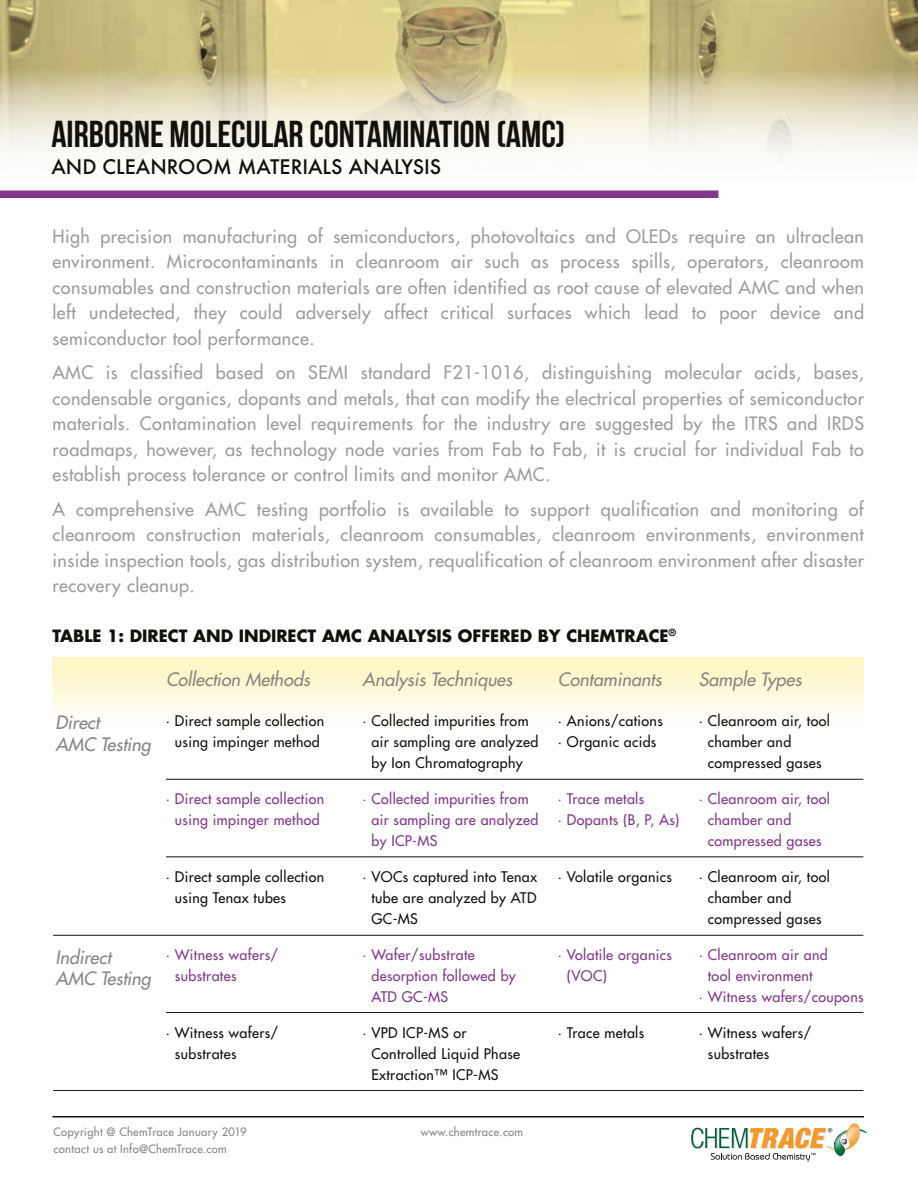
<style>
.page{position:relative;width:918px;height:1188px;background:#fff}
.page>*{position:absolute;margin:0;border:0;box-sizing:border-box;transform-origin:0 0}
.t1{font:700 37.5px "Bebas Neue";color:#12100b}
.t2{font:500 19.5px "Futura";color:#12100b}
.t3{font:500 18px/25.5px "Futura Std";letter-spacing:.025em;color:#9d9d9c;text-align:justify}
.t4{font:italic 500 18px/21.6px "Futura Std";color:#888583}
.t5{font:700 16.5px "Futura Std";color:#12100b}
.t6{font:500 14.25px/21px "Futura Std";letter-spacing:.025em;color:#12100b}
.t7{font:500 14.25px/21px "Futura Std";letter-spacing:.025em;color:#82368c}
.t8{font:500 11.25px/16.5px "Futura Std";letter-spacing:.025em;color:#888583}
</style>
<div class="page">
<svg style="left:0;top:0;width:918px;height:69px;background:#c6b97c"></svg>
<div style="left:52px;top:657px;width:812px;height:72px;background:linear-gradient(to bottom,#fcf6bc,#fffeff)"></div>
<svg style="left:0;top:69px;width:918px;height:89px"></svg>
<div style="left:0;top:190px;width:718px;height:8px;background:#82368c"></div>
<hr style="left:52px;top:1116px;width:812px;height:2px;background:#12100b">
<svg style="left:691px;top:1123px;width:176px;height:39px"></svg>
<hr style="left:166px;top:779px;width:697px;height:1px;background:#1d1d1b">
<hr style="left:166px;top:1012px;width:697px;height:1px;background:#1d1d1b">
<hr style="left:53px;top:1090px;width:810px;height:1px;background:#1d1d1b">
<hr style="left:166px;top:857px;width:697px;height:1px;background:#1d1d1b">
<hr style="left:53px;top:935px;width:810px;height:1px;background:#1d1d1b">
<h1 class="t1" style="left:51px;top:113px;width:515px">AIRBORNE MOLECULAR CONTAMINATION (AMC)</h1>
<p class="t2" style="left:52px;top:153px;width:391px">AND CLEANROOM MATERIALS ANALYSIS</p>
<p class="t3" style="left:52px;top:223px;width:813px">High precision manufacturing of semiconductors, photovoltaics and OLEDs require an ultraclean environment. Microcontaminants in cleanroom air such as process spills, operators, cleanroom consumables and construction materials are often identified as root cause of elevated AMC and when left undetected, they could adversely affect critical surfaces which lead to poor device and semiconductor tool performance.</p>
<p class="t3" style="left:52px;top:360px;width:813px">AMC is classified based on SEMI standard F21-1016, distinguishing molecular acids, bases, condensable organics, dopants and metals, that can modify the electrical properties of semiconductor materials. Contamination level requirements for the industry are suggested by the ITRS and IRDS roadmaps, however, as technology node varies from Fab to Fab, it is crucial for individual Fab to establish process tolerance or control limits and monitor AMC.</p>
<p class="t3" style="left:52px;top:496px;width:813px">A comprehensive AMC testing portfolio is available to support qualification and monitoring of cleanroom construction materials, cleanroom consumables, cleanroom environments, environment inside inspection tools, gas distribution system, requalification of cleanroom environment after disaster recovery cleanup.</p>
<p class="t5" style="left:52px;top:625px;width:625px">TABLE 1: DIRECT AND INDIRECT AMC ANALYSIS OFFERED BY CHEMTRACE<sup>®</sup></p>
<p class="t4" style="left:56px;top:712px;width:97px">Direct<br>AMC Testing</p>
<p class="t4" style="left:56px;top:947px;width:97px">Indirect<br>AMC Testing</p>
<p class="t4" style="left:166px;top:669px;width:146px">Collection Methods</p>
<p class="t4" style="left:363px;top:669px;width:151px">Analysis Techniques</p>
<p class="t4" style="left:558px;top:669px;width:105px">Contaminants</p>
<p class="t4" style="left:699px;top:669px;width:104px">Sample Types</p>
<p class="t6" style="left:166px;top:711px;width:160px;text-align:center">∙ Direct sample collection using impinger method</p>
<p class="t6" style="left:371px;top:711px;width:169px;text-indent:-9px">∙ Collected impurities from air sampling are analyzed by Ion Chromatography</p>
<p class="t6" style="left:708px;top:711px;width:124px;text-indent:-9px">∙ Cleanroom air, tool chamber and compressed gases</p>
<p class="t6" style="left:558px;top:711px;width:107px">∙ Anions/cations ∙ Organic acids</p>
<p class="t7" style="left:166px;top:788px;width:160px;text-align:center">∙ Direct sample collection using impinger method</p>
<p class="t6" style="left:175px;top:867px;width:151px;text-indent:-9px">∙ Direct sample collection using Tenax tubes</p>
<p class="t7" style="left:371px;top:788px;width:169px;text-indent:-9px">∙ Collected impurities from air sampling are analyzed by ICP-MS</p>
<p class="t6" style="left:371px;top:867px;width:167px;text-align:justify;text-indent:-9px">∙ VOCs captured into Tenax tube are analyzed by ATD GC-MS</p>
<p class="t7" style="left:558px;top:788px;width:123px">∙ Trace metals<br>∙ Dopants (B, P, As)</p>
<p class="t6" style="left:558px;top:867px;width:116px">∙ Volatile organics</p>
<p class="t7" style="left:708px;top:788px;width:124px;text-indent:-9px">∙ Cleanroom air, tool chamber and compressed gases</p>
<p class="t6" style="left:708px;top:867px;width:124px;text-indent:-9px">∙ Cleanroom air, tool chamber and compressed gases</p>
<p class="t7" style="left:175px;top:944px;width:105px;text-indent:-9px">∙ Witness wafers/ substrates</p>
<p class="t6" style="left:175px;top:1022px;width:105px;text-indent:-9px">∙ Witness wafers/ substrates</p>
<p class="t7" style="left:371px;top:944px;width:146px;text-indent:-9px">∙ Wafer/substrate desorption followed by<br>ATD GC-MS</p>
<p class="t6" style="left:371px;top:1022px;width:150px;text-indent:-9px">∙ VPD ICP-MS or<br>Controlled Liquid Phase<br>Extraction™ ICP-MS</p>
<p class="t7" style="left:567px;top:944px;width:107px;text-indent:-9px">∙ Volatile organics (VOC)</p>
<p class="t6" style="left:558px;top:1022px;width:88px">∙ Trace metals</p>
<p class="t7" style="left:699px;top:944px;width:130px">∙ Cleanroom air and</p>
<p class="t7" style="left:708px;top:965px;width:106px">tool environment</p>
<p class="t7" style="left:699px;top:986px;width:166px">∙ Witness wafers/coupons</p>
<p class="t6" style="left:708px;top:1022px;width:105px;text-indent:-9px">∙ Witness wafers/ substrates</p>
<p class="t8" style="left:54px;top:1124px;width:195px">Copyright @ ChemTrace January 2019 contact us at Info@ChemTrace.com</p>
<p class="t8" style="left:421px;top:1124px;width:104px">www.chemtrace.com</p>
</div>
